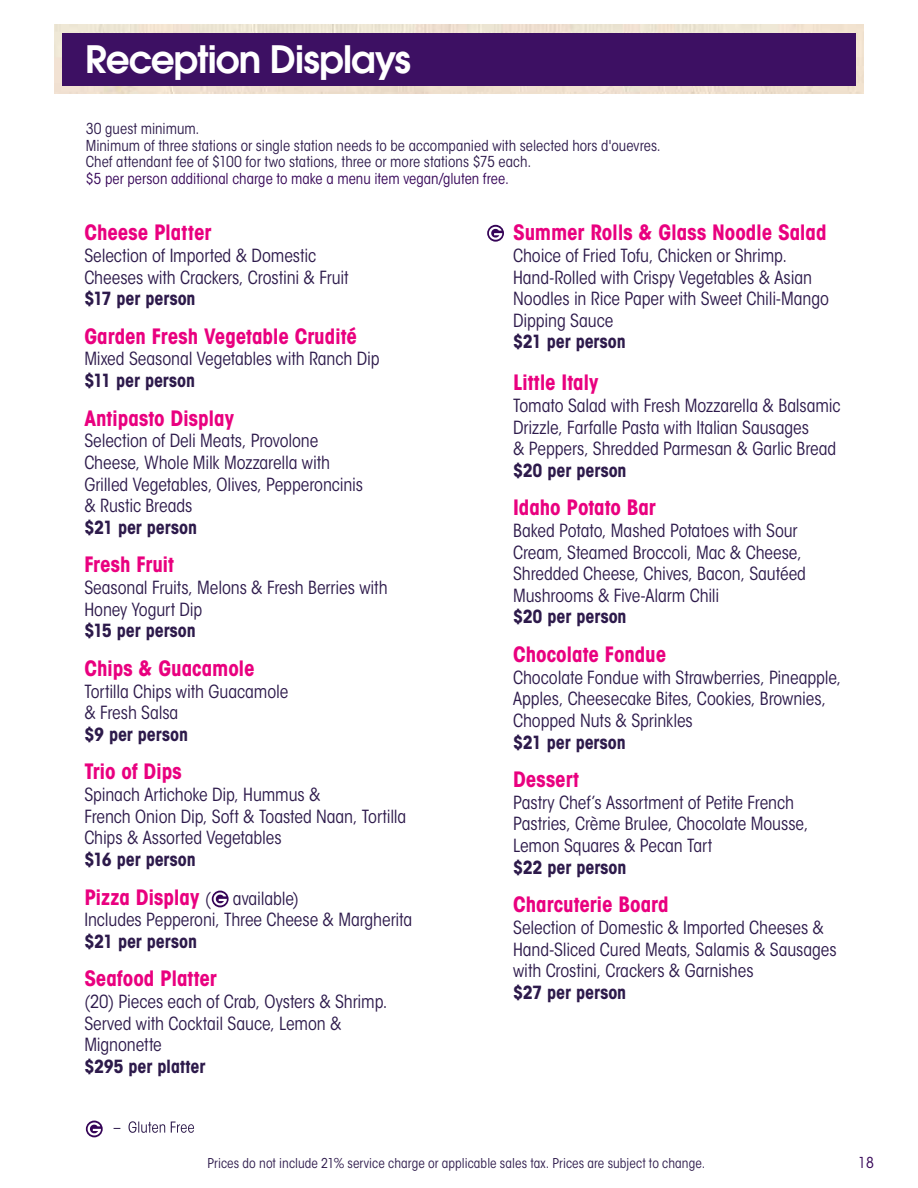
<style>
.page{position:relative;width:918px;height:1188px;background:#fff}
.page>*{position:absolute;margin:0;border:0;box-sizing:border-box;transform-origin:0 0}
.t1{font:600 37.5px "ITC Avant Garde Pro";letter-spacing:-.025em;color:#fff}
.t2{font:700 condensed 21px "ITC Avant Garde Std";letter-spacing:-.005em;color:#e9007f}
.t3{font:condensed 18px/21.6px "ITC Avant Garde Std";letter-spacing:-.005em;color:#2d1a4b}
.t4{font:700 condensed 18px "ITC Avant Garde Std";letter-spacing:-.005em;color:#2d1a4b}
.t5{font:condensed 15px/16.5px "ITC Avant Garde Std";letter-spacing:.005em;color:#2d1a4b}
.t6{font:condensed 15px "ITC Avant Garde Std";letter-spacing:.005em;color:#350457}
.t7{font:condensed 13.5px "ITC Avant Garde Std";letter-spacing:.005em;color:#2d1a4b}
.s1{font-weight:400;font-size:18px;color:#2d1a4b}
</style>
<div class="page">
<img style="left:54px;top:25px;width:810px;height:69px">
<div style="left:62px;top:33px;width:794px;height:53px;background:#3d1063"></div>
<svg style="left:114px;top:1121px;width:80px;height:12px"></svg>
<svg style="left:86px;top:1121px;width:17px;height:16px"></svg>
<svg style="left:88px;top:1122px;width:13px;height:13px"></svg>
<svg style="left:487px;top:225px;width:17px;height:17px"></svg>
<svg style="left:489px;top:227px;width:13px;height:13px"></svg>
<svg style="left:212px;top:891px;width:17px;height:16px"></svg>
<svg style="left:214px;top:892px;width:13px;height:13px"></svg>
<h1 class="t1" style="left:85px;top:35px;width:327px">Reception Displays</h1>
<p class="t5" style="left:86px;top:120px;width:576px">30 guest minimum.<br>Minimum of three stations or single station needs to be accompanied with selected hors d'ouevres.<br>Chef attendant fee of $100 for two stations, three or more stations $75 each.</p>
<p class="t6" style="left:86px;top:169px;width:425px">$5 per person additional charge to make a menu item vegan/gluten free.</p>
<p class="t2" style="left:84px;top:219px;width:129px">Cheese Platter</p>
<p class="t3" style="left:84px;top:245px;width:266px">Selection of Imported &amp; Domestic<br>Cheeses with Crackers, Crostini &amp; Fruit</p>
<p class="t4" style="left:84px;top:287px;width:113px">$17 per person</p>
<p class="t2" style="left:84px;top:323px;width:274px">Garden Fresh Vegetable Crudité</p>
<p class="t3" style="left:84px;top:348px;width:297px">Mixed Seasonal Vegetables with Ranch Dip</p>
<p class="t4" style="left:84px;top:369px;width:112px">$11 per person</p>
<p class="t2" style="left:84px;top:405px;width:151px">Antipasto Display</p>
<p class="t3" style="left:84px;top:430px;width:280px">Selection of Deli Meats, Provolone<br>Cheese, Whole Milk Mozzarella with<br>Grilled Vegetables, Olives, Pepperoncinis &amp; Rustic Breads</p>
<p class="t4" style="left:84px;top:516px;width:114px">$21 per person</p>
<p class="t2" style="left:84px;top:551px;width:91px">Fresh Fruit</p>
<p class="t3" style="left:84px;top:577px;width:305px">Seasonal Fruits, Melons &amp; Fresh Berries with<br>Honey Yogurt Dip</p>
<p class="t4" style="left:84px;top:619px;width:113px">$15 per person</p>
<p class="t2" style="left:84px;top:655px;width:172px">Chips &amp; Guacamole</p>
<p class="t3" style="left:84px;top:680px;width:205px">Tortilla Chips with Guacamole &amp; Fresh Salsa</p>
<p class="t4" style="left:84px;top:723px;width:105px">$9 per person</p>
<p class="t2" style="left:84px;top:758px;width:99px">Trio of Dips</p>
<p class="t3" style="left:84px;top:784px;width:324px">Spinach Artichoke Dip, Hummus &amp;<br>French Onion Dip, Soft &amp; Toasted Naan, Tortilla<br>Chips &amp; Assorted Vegetables</p>
<p class="t4" style="left:84px;top:848px;width:113px">$16 per person</p>
<p class="t2" style="left:84px;top:884px;width:216px">Pizza Display <span class="s1">( available)</span></p>
<p class="t3" style="left:84px;top:909px;width:330px">Includes Pepperoni, Three Cheese &amp; Margherita</p>
<p class="t4" style="left:84px;top:930px;width:114px">$21 per person</p>
<p class="t2" style="left:84px;top:965px;width:134px">Seafood Platter</p>
<p class="t3" style="left:84px;top:991px;width:305px">(20) Pieces each of Crab, Oysters &amp; Shrimp.<br>Served with Cocktail Sauce, Lemon &amp;<br>Mignonette</p>
<p class="t4" style="left:84px;top:1055px;width:122px">$295 per platter</p>
<p class="t2" style="left:513px;top:219px;width:315px">Summer Rolls &amp; Glass Noodle Salad</p>
<p class="t3" style="left:513px;top:245px;width:317px">Choice of Fried Tofu, Chicken or Shrimp.<br>Hand-Rolled with Crispy Vegetables &amp; Asian Noodles in Rice Paper with Sweet Chili-Mango Dipping Sauce</p>
<p class="t4" style="left:513px;top:330px;width:114px">$21 per person</p>
<p class="t2" style="left:513px;top:369px;width:87px">Little Italy</p>
<p class="t3" style="left:513px;top:395px;width:329px">Tomato Salad with Fresh Mozzarella &amp; Balsamic<br>Drizzle, Farfalle Pasta with Italian Sausages<br>&amp; Peppers, Shredded Parmesan &amp; Garlic Bread</p>
<p class="t4" style="left:513px;top:459px;width:115px">$20 per person</p>
<p class="t2" style="left:513px;top:494px;width:144px">Idaho Potato Bar</p>
<p class="t3" style="left:513px;top:520px;width:294px">Baked Potato, Mashed Potatoes with Sour Cream, Steamed Broccoli, Mac &amp; Cheese, Shredded Cheese, Chives, Bacon, Sautéed Mushrooms &amp; Five-Alarm Chili</p>
<p class="t4" style="left:513px;top:605px;width:115px">$20 per person</p>
<p class="t2" style="left:513px;top:641px;width:155px">Chocolate Fondue</p>
<p class="t3" style="left:513px;top:667px;width:330px">Chocolate Fondue with Strawberries, Pineapple,<br>Apples, Cheesecake Bites, Cookies, Brownies,<br>Chopped Nuts &amp; Sprinkles</p>
<p class="t4" style="left:513px;top:731px;width:114px">$21 per person</p>
<p class="t2" style="left:513px;top:766px;width:67px">Dessert</p>
<p class="t3" style="left:513px;top:792px;width:297px">Pastry Chef’s Assortment of Petite French<br>Pastries, Crème Brulee, Chocolate Mousse,<br>Lemon Squares &amp; Pecan Tart</p>
<p class="t4" style="left:513px;top:856px;width:115px">$22 per person</p>
<p class="t2" style="left:513px;top:891px;width:157px">Charcuterie Board</p>
<p class="t3" style="left:513px;top:917px;width:325px">Selection of Domestic &amp; Imported Cheeses &amp;<br>Hand-Sliced Cured Meats, Salamis &amp; Sausages with Crostini, Crackers &amp; Garnishes</p>
<p class="t4" style="left:513px;top:981px;width:115px">$27 per person</p>
<p class="t7" style="left:208px;top:1155px;width:499px">Prices do not include 21% service charge or applicable sales tax. Prices are subject to change.</p>
<p class="t6" style="left:858px;top:1154px;width:17px">18</p>
</div>
